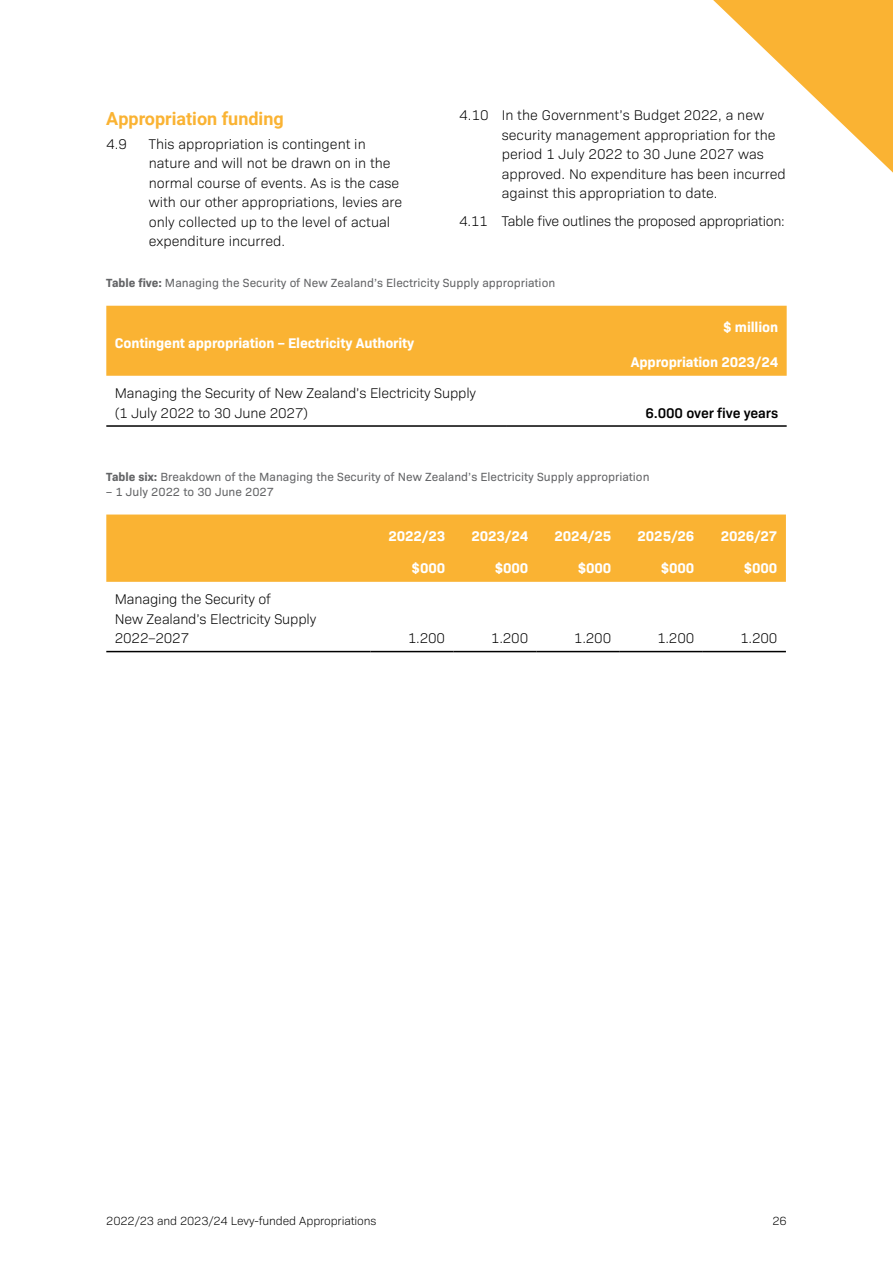
<style>
.page{position:relative;width:893px;height:1263px;background:#fff}
.page>*{position:absolute;margin:0;border:0;box-sizing:border-box;transform-origin:0 0}
.t1{font:700 18px "Roboto";color:#fab333}
.t2{font:300 14.25px/19.5px "Bio Sans";color:#000}
.t3{font:700 14.25px "Bio Sans";letter-spacing:-.01em;color:#fff}
.t4{font:300 14.25px "Bio Sans";letter-spacing:-.02em;color:#000}
.t5{font:600 14.25px "Bio Sans";letter-spacing:-.01em;color:#000}
.t6{font:12px "Bio Sans";color:#636466}
.t7{font:300 12px "Bio Sans";letter-spacing:-.01em;color:#000}
.s1{font-weight:700}
</style>
<div class="page">
<svg style="left:713px;top:0;width:180px;height:173px"></svg>
<div style="left:106px;top:306px;width:681px;height:70px;background:#fab333"></div>
<hr style="left:106px;top:425px;width:400px;height:2px;background:#000">
<hr style="left:506px;top:425px;width:281px;height:2px;background:#000">
<div style="left:106px;top:514px;width:680px;height:68px;background:#fab333"></div>
<hr style="left:106px;top:651px;width:265px;height:1px;background:#000">
<hr style="left:371px;top:651px;width:83px;height:1px;background:#000">
<hr style="left:454px;top:651px;width:83px;height:1px;background:#000">
<hr style="left:537px;top:651px;width:83px;height:1px;background:#000">
<hr style="left:620px;top:651px;width:83px;height:1px;background:#000">
<hr style="left:703px;top:651px;width:83px;height:1px;background:#000">
<p class="t1" style="left:106px;top:106px;width:179px">Appropriation funding</p>
<p class="t2" style="left:106px;top:133px;width:22px">4.9</p>
<p class="t2" style="left:149px;top:133px;width:255px">This appropriation is contingent in nature and will not be drawn on in the normal course of events. As is the case with our other appropriations, levies are only collected up to the level of actual expenditure incurred.</p>
<p class="t2" style="left:502px;top:104px;width:286px;text-indent:-43px">4.10 In the Government’s Budget 2022, a new security management appropriation for the period 1 July 2022 to 30 June 2027 was approved. No expenditure has been incurred against this appropriation to date.</p>
<p class="t4" style="left:459px;top:211px;width:327px">4.11 Table five outlines the proposed appropriation:</p>
<p class="t6" style="left:106px;top:274px;width:450px"><span class="s1">Table five:</span> Managing the Security of New Zealand’s Electricity Supply appropriation</p>
<p class="t3" style="left:115px;top:332px;width:301px">Contingent appropriation – Electricity Authority</p>
<p class="t2" style="left:115px;top:382px;width:363px">Managing the Security of New Zealand’s Electricity Supply (1 July 2022 to 30 June 2027)</p>
<p class="t3" style="left:723px;top:316px;width:56px">$ million</p>
<p class="t3" style="left:631px;top:351px;width:149px">Appropriation 2023/24</p>
<p class="t5" style="left:645px;top:402px;width:134px">6.000 over five years</p>
<p class="t6" style="left:106px;top:468px;width:545px"><span class="s1">Table six:</span> Breakdown of the Managing the Security of New Zealand’s Electricity Supply appropriation</p>
<p class="t6" style="left:106px;top:483px;width:169px">– 1 July 2022 to 30 June 2027</p>
<p class="t3" style="left:388px;top:525px;width:58px">2022/23</p>
<p class="t3" style="left:412px;top:557px;width:35px">$000</p>
<p class="t3" style="left:471px;top:525px;width:58px">2023/24</p>
<p class="t3" style="left:495px;top:557px;width:35px">$000</p>
<p class="t3" style="left:555px;top:525px;width:58px">2024/25</p>
<p class="t3" style="left:578px;top:557px;width:35px">$000</p>
<p class="t3" style="left:638px;top:525px;width:58px">2025/26</p>
<p class="t3" style="left:661px;top:557px;width:35px">$000</p>
<p class="t3" style="left:721px;top:525px;width:58px">2026/27</p>
<p class="t3" style="left:744px;top:557px;width:35px">$000</p>
<p class="t2" style="left:115px;top:588px;width:203px">Managing the Security of<br>New Zealand’s Electricity Supply<br>2022–2027</p>
<p class="t2" style="left:408px;top:627px;width:39px">1.200</p>
<p class="t2" style="left:491px;top:627px;width:39px">1.200</p>
<p class="t2" style="left:574px;top:627px;width:39px">1.200</p>
<p class="t2" style="left:657px;top:627px;width:39px">1.200</p>
<p class="t2" style="left:740px;top:627px;width:39px">1.200</p>
<p class="t7" style="left:106px;top:1212px;width:272px">2022/23 and 2023/24 Levy-funded Appropriations</p>
<p class="t7" style="left:772px;top:1212px;width:16px">26</p>
</div>
